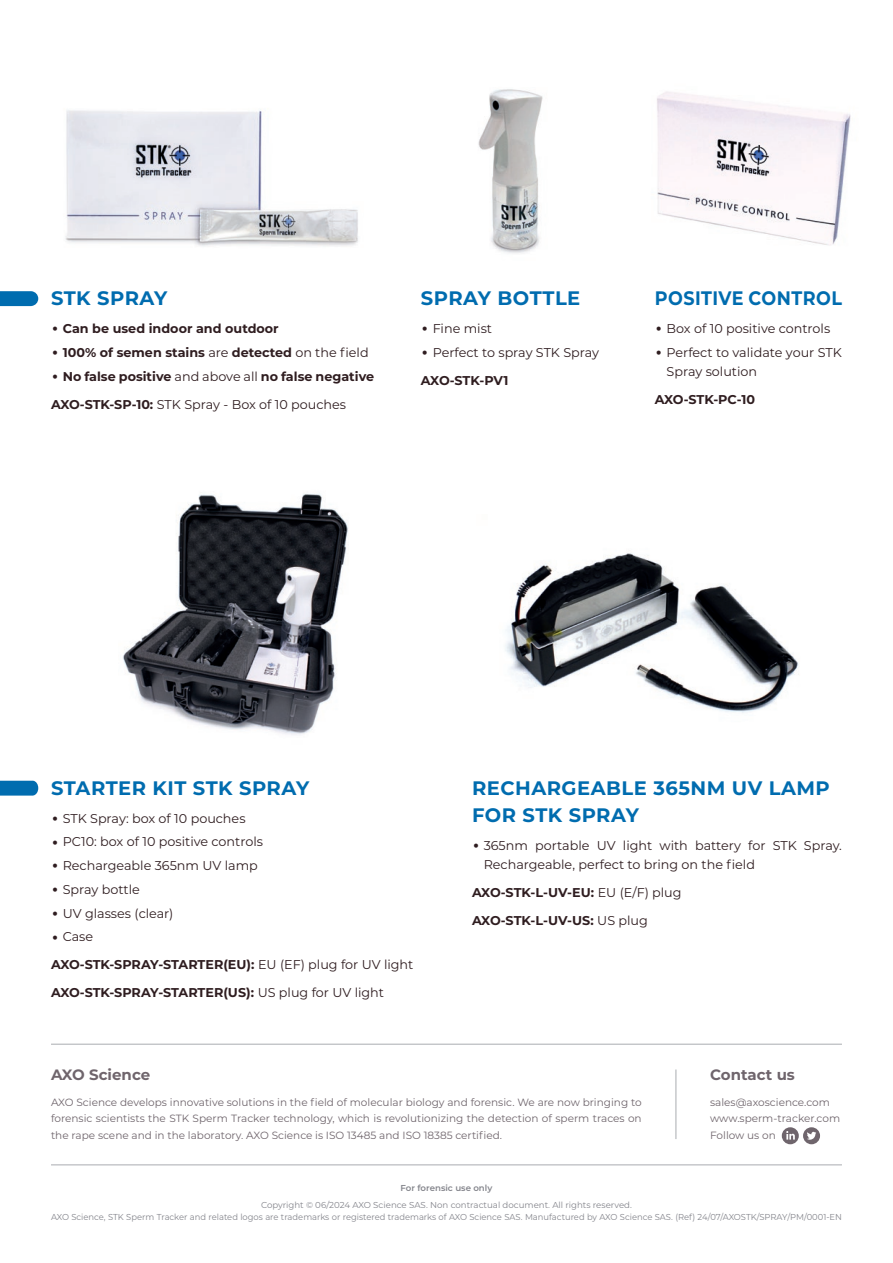
<style>
.page{position:relative;width:893px;height:1263px;background:#fff}
.page>*{position:absolute;margin:0;border:0;box-sizing:border-box;transform-origin:0 0}
.t1{font:700 19.5px/27px "Montserrat";letter-spacing:.025em;color:#006caf}
.t2{font:700 19.5px "Montserrat";letter-spacing:.025em;color:#006caf;scale:.9 1}
.t3{font:700 15px "Montserrat";color:#6f656c}
.t4{font:700 12.75px/28px "Montserrat";color:#2f1d20}
.t5{font:12.75px/19.5px "Montserrat";color:#2f1d20}
.t6{font:10.5px/16.5px "Montserrat";color:#6f656c}
.t7{font:8.7px/12.8px "Montserrat";color:#83848b;text-align:center}
.t8{font:600 8.7px "Montserrat";color:#83848b}
.s1{font-weight:400;font-size:27px}
.s2{font-weight:400}
.s3{font-size:27px}
.s4{font-weight:700}
</style>
<div class="page">
<hr style="left:51px;top:1164px;width:791px;height:1px;background:#a9acb0">
<hr style="left:51px;top:1044px;width:791px;height:1px;background:#a9acb0">
<hr style="left:676px;top:1069px;width:1px;height:70px;background:#a9acb0">
<div style="left:782px;top:1127px;width:17px;height:17px;background:#6f656c;border-radius:50%"></div>
<svg style="left:786px;top:1131px;width:9px;height:8px"></svg>
<div style="left:803px;top:1127px;width:17px;height:17px;background:#6f656c;border-radius:50%"></div>
<svg style="left:807px;top:1132px;width:9px;height:8px"></svg>
<img style="left:123px;top:493px;width:225px;height:242px">
<img style="left:505px;top:553px;width:294px;height:160px">
<img style="left:65px;top:109px;width:293px;height:138px">
<img style="left:478px;top:89px;width:65px;height:164px">
<img style="left:657px;top:91px;width:194px;height:154px">
<svg style="left:0;top:781px;width:38px;height:14px"></svg>
<svg style="left:0;top:291px;width:38px;height:15px"></svg>
<h1 class="t1" style="left:51px;top:284px;width:118px">STK SPRAY</h1>
<p class="t4" style="left:51px;top:314px;width:229px"><span class="s1">•</span> Can be used indoor and outdoor</p>
<p class="t4" style="left:51px;top:338px;width:319px"><span class="s1">•</span> 100% of semen stains <span class="s2">are</span> detected <span class="s2">on the field</span></p>
<p class="t4" style="left:51px;top:361px;width:325px"><span class="s1">•</span> No false positive <span class="s2">and above all</span> no false negative<br>AXO-STK-SP-10: <span class="s2">STK Spray - Box of 10 pouches</span></p>
<h1 class="t1" style="left:421px;top:284px;width:161px">SPRAY BOTTLE</h1>
<p class="t5" style="left:421px;top:318px;width:73px"><span class="s3">•</span> Fine mist</p>
<p class="t5" style="left:421px;top:338px;width:180px;line-height:28px"><span class="s3">•</span> Perfect to spray STK Spray<br><span class="s4">AXO-STK-PV1</span></p>
<h1 class="t2" style="left:655px;top:284px;width:209px">POSITIVE CONTROL</h1>
<p class="t5" style="left:655px;top:318px;width:177px"><span class="s3">•</span> Box of 10 positive controls</p>
<p class="t5" style="left:666px;top:342px;width:177px;text-indent:-12px"><span class="s3">•</span> Perfect to validate your STK<br>Spray solution</p>
<p class="t4" style="left:655px;top:385px;width:102px">AXO-STK-PC-10</p>
<h1 class="t1" style="left:51px;top:773px;width:260px">STARTER KIT STK SPRAY</h1>
<p class="t5" style="left:51px;top:808px;width:196px"><span class="s3">•</span> STK Spray: box of 10 pouches</p>
<p class="t5" style="left:51px;top:831px;width:213px"><span class="s3">•</span> PC10: box of 10 positive controls</p>
<p class="t5" style="left:51px;top:855px;width:208px"><span class="s3">•</span> Rechargeable 365nm UV lamp</p>
<p class="t5" style="left:51px;top:879px;width:90px"><span class="s3">•</span> Spray bottle</p>
<p class="t5" style="left:51px;top:903px;width:124px"><span class="s3">•</span> UV glasses (clear)</p>
<p class="t4" style="left:51px;top:922px;width:364px"><span class="s1">•</span> <span class="s2">Case<br></span>AXO-STK-SPRAY-STARTER(EU): <span class="s2">EU (EF) plug for UV light<br></span>AXO-STK-SPRAY-STARTER(US): <span class="s2">US plug for UV light</span></p>
<h1 class="t1" style="left:472px;top:773px;width:359px">RECHARGEABLE 365NM UV LAMP<br>FOR STK SPRAY</h1>
<p class="t5" style="left:484px;top:835px;width:360px;text-indent:-12px"><span class="s3">•</span> 365nm portable UV light with battery for STK Spray.<br>Rechargeable, perfect to bring on the field</p>
<p class="t4" style="left:472px;top:878px;width:211px">AXO-STK-L-UV-EU: <span class="s2">EU (E/F) plug<br></span>AXO-STK-L-UV-US: <span class="s2">US plug</span></p>
<h2 class="t3" style="left:51px;top:1064px;width:101px">AXO Science</h2>
<p class="t6" style="left:51px;top:1093px;width:592px;text-align:justify">AXO Science develops innovative solutions in the field of molecular biology and forensic. We are now bringing to forensic scientists the STK Sperm Tracker technology, which is revolutionizing the detection of sperm traces on the rape scene and in the laboratory. AXO Science is ISO 13485 and ISO 18385 certified.</p>
<p class="t8" style="left:401px;top:1181px;width:93px">For forensic use only</p>
<h2 class="t3" style="left:710px;top:1064px;width:86px">Contact us</h2>
<p class="t6" style="left:710px;top:1093px;width:131px">sales@axoscience.com www.sperm-tracker.com<br>Follow us on</p>
<p class="t7" style="left:51px;top:1198px;width:792px">Copyright © 06/2024 AXO Science SAS. Non contractual document. All rights reserved.<br>AXO Science, STK Sperm Tracker and related logos are trademarks or registered trademarks of AXO Science SAS. Manufactured by AXO Science SAS. (Ref) 24/07/AXOSTK/SPRAY/PM/0001-EN</p>
</div>
